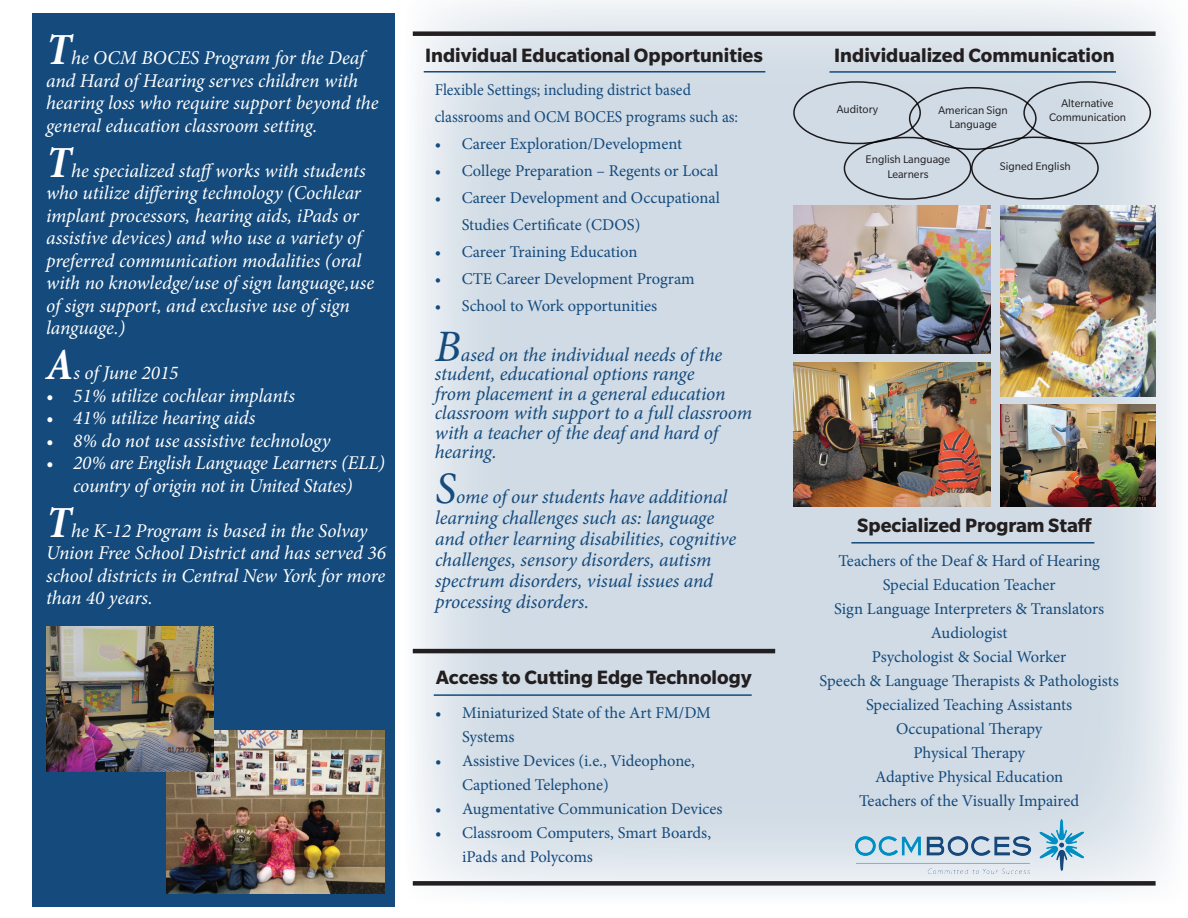
<style>
.page{position:relative;width:1188px;height:918px;background:#fff}
.page>*{position:absolute;margin:0;border:0;box-sizing:border-box;transform-origin:0 0}
.t1{font:italic 700 condensed 45px "Minion Pro";color:#fff}
.t2{font:italic 45px "Minion Pro";color:#144a7c}
.t3{font:700 21px "Slate Pro";color:#231f20}
.t4{font:italic 19.5px/22.5px "Minion Pro";letter-spacing:-.01em;color:#fff}
.t5{font:italic 19.5px/19.5px "Minion Pro";letter-spacing:-.01em;color:#144a7c}
.t6{font:16.5px/24px "Minion Pro";color:#144a7c}
.t7{font:16.5px/27px "Minion Pro";color:#144a7c;scale:.95 1}
.t8{font:12px/14.4px "Slate Pro";color:#231f20;text-align:center}
</style>
<div class="page">
<div style="left:399px;top:0;width:789px;height:907px;background:#fff;opacity:.75"></div>
<div style="left:32px;top:14px;width:363px;height:893px;background:#144a7c"></div>
<hr style="left:424px;top:71px;width:341px;height:2px;background:#144a7c">
<hr style="left:830px;top:71px;width:286px;height:2px;background:#144a7c">
<hr style="left:851px;top:542px;width:243px;height:2px;background:#144a7c">
<hr style="left:413px;top:649px;width:362px;height:4px;background:#231f20">
<div style="left:413px;top:31px;width:743px;height:5px;background:#231f20"></div>
<div style="left:413px;top:881px;width:743px;height:5px;background:#231f20"></div>
<hr style="left:434px;top:694px;width:318px;height:2px;background:#144a7c">
<div style="left:794px;top:82px;width:126px;height:62px;background:#d0dbe5;border-radius:50%"></div>
<div style="left:793px;top:81px;width:128px;height:63px;border:2px solid #231f20;border-radius:50%"></div>
<div style="left:910px;top:88px;width:126px;height:61px;background:#d0dbe5;border-radius:50%"></div>
<div style="left:909px;top:87px;width:128px;height:63px;border:2px solid #231f20;border-radius:50%"></div>
<div style="left:972px;top:137px;width:126px;height:62px;background:#d0dbe5;border-radius:50%"></div>
<div style="left:971px;top:137px;width:128px;height:63px;border:2px solid #231f20;border-radius:50%"></div>
<svg style="left:1024px;top:82px;width:126px;height:62px;background:#cdd7df"></svg>
<div style="left:1023px;top:81px;width:128px;height:63px;border:2px solid #231f20;border-radius:50%"></div>
<div style="left:844px;top:138px;width:127px;height:61px;background:#d0dbe5;border-radius:50%"></div>
<div style="left:844px;top:137px;width:127px;height:63px;border:2px solid #231f20;border-radius:50%"></div>
<img style="left:856px;top:820px;width:227px;height:54px">
<img style="left:793px;top:206px;width:198px;height:148px">
<img style="left:1000px;top:206px;width:156px;height:190px">
<img style="left:793px;top:363px;width:198px;height:143px">
<img style="left:1000px;top:404px;width:156px;height:102px">
<img style="left:167px;top:731px;width:217px;height:163px">
<img style="left:46px;top:626px;width:168px;height:146px">
<h1 class="t1" style="left:46px;top:19px;width:27px">T</h1>
<p class="t4" style="left:46px;top:47px;width:334px;text-indent:25px">he OCM BOCES Program for the Deaf and Hard of Hearing serves children with hearing loss who require support beyond the general education classroom setting.</p>
<h1 class="t1" style="left:46px;top:131px;width:27px">T</h1>
<p class="t4" style="left:46px;top:159px;width:330px;text-indent:25px">he specialized staffworks with students who utilize differing technology (Cochlear implant processors, hearing aids, iPads or assistive devices) and who use a variety of preferred communication modalities (oral with no knowledge/use of sign language,use of sign support, and exclusive use of sign language.)</p>
<h1 class="t1" style="left:46px;top:334px;width:29px">A</h1>
<p class="t4" style="left:73px;top:362px;width:107px">s of June 2015</p>
<p class="t4" style="left:46px;top:384px;width:250px">• 51% utilize cochlear implants</p>
<p class="t4" style="left:46px;top:407px;width:211px">• 41% utilize hearing aids</p>
<p class="t4" style="left:46px;top:429px;width:286px">• 8% do not use assistive technology</p>
<p class="t4" style="left:46px;top:452px;width:340px;text-align:center">• 20% are English Language Learners (ELL) country of origin not in United States)</p>
<h1 class="t1" style="left:46px;top:491px;width:27px">T</h1>
<p class="t4" style="left:46px;top:519px;width:341px;text-indent:25px">he K-12 Program is based in the Solvay Union Free School District and has served 36 school districts in Central New York for more than 40 years.</p>
<p class="t3" style="left:425px;top:44px;width:339px">Individual Educational Opportunities</p>
<p class="t7" style="left:435px;top:77px;width:321px">Flexible Settings; including district based classrooms and OCM BOCES programs such as:</p>
<p class="t6" style="left:435px;top:132px;width:249px">• Career Exploration/Development</p>
<p class="t6" style="left:435px;top:159px;width:285px">• College Preparation – Regents or Local</p>
<p class="t6" style="left:462px;top:185px;width:260px;line-height:27px;text-indent:-27px">• Career Development and Occupational<br>Studies Certificate (CDOS)</p>
<p class="t6" style="left:435px;top:240px;width:204px">• Career Training Education</p>
<p class="t6" style="left:435px;top:267px;width:261px">• CTE Career Development Program</p>
<p class="t6" style="left:435px;top:294px;width:224px">• School to Work opportunities</p>
<h1 class="t2" style="left:435px;top:315px;width:28px">B</h1>
<p class="t5" style="left:435px;top:345px;width:319px;text-indent:26px">ased on the individual needs of the student, educational options range<br>from placement in a general education classroom with support to a full classroom with a teacher of the deaf and hard of hearing.</p>
<h1 class="t2" style="left:435px;top:458px;width:23px">S</h1>
<p class="t5" style="left:435px;top:487px;width:303px;line-height:21px;text-indent:21px">ome of our students have additional learning challenges such as: language and other learning disabilities, cognitive challenges, sensory disorders, autism spectrum disorders, visual issues and processing disorders.</p>
<p class="t3" style="left:436px;top:666px;width:317px">Access to Cutting Edge Technology</p>
<p class="t6" style="left:462px;top:701px;width:250px;text-indent:-27px">• Miniaturized State of the Art FM/DM<br>Systems</p>
<p class="t6" style="left:462px;top:749px;width:234px;text-indent:-27px">• Assistive Devices (i.e., Videophone,<br>Captioned Telephone)</p>
<p class="t6" style="left:435px;top:797px;width:289px">• Augmentative Communication Devices</p>
<p class="t6" style="left:462px;top:821px;width:250px;text-indent:-27px">• Classroom Computers, Smart Boards, iPads and Polycoms</p>
<p class="t3" style="left:834px;top:44px;width:282px">Individualized Communication</p>
<p class="t8" style="left:1049px;top:96px;width:79px">Alternative<br>Communication</p>
<p class="t8" style="left:837px;top:102px;width:43px">Auditory</p>
<p class="t8" style="left:939px;top:103px;width:71px">American Sign<br>Language</p>
<p class="t8" style="left:1000px;top:159px;width:72px">Signed English</p>
<p class="t8" style="left:866px;top:152px;width:86px">English Language<br>Learners</p>
<p class="t3" style="left:857px;top:513px;width:236px">Specialized Program Staff</p>
<p class="t6" style="left:820px;top:549px;width:301px;text-align:center">Teachers of the Deaf &amp; Hard of Hearing<br>Special Education Teacher<br>Sign Language Interpreters &amp; Translators<br>Audiologist<br>Psychologist &amp; Social Worker<br>Speech &amp; Language Therapists &amp; Pathologists<br>Specialized Teaching Assistants<br>Occupational Therapy<br>Physical Therapy<br>Adaptive Physical Education<br>Teachers of the Visually Impaired</p>
</div>
